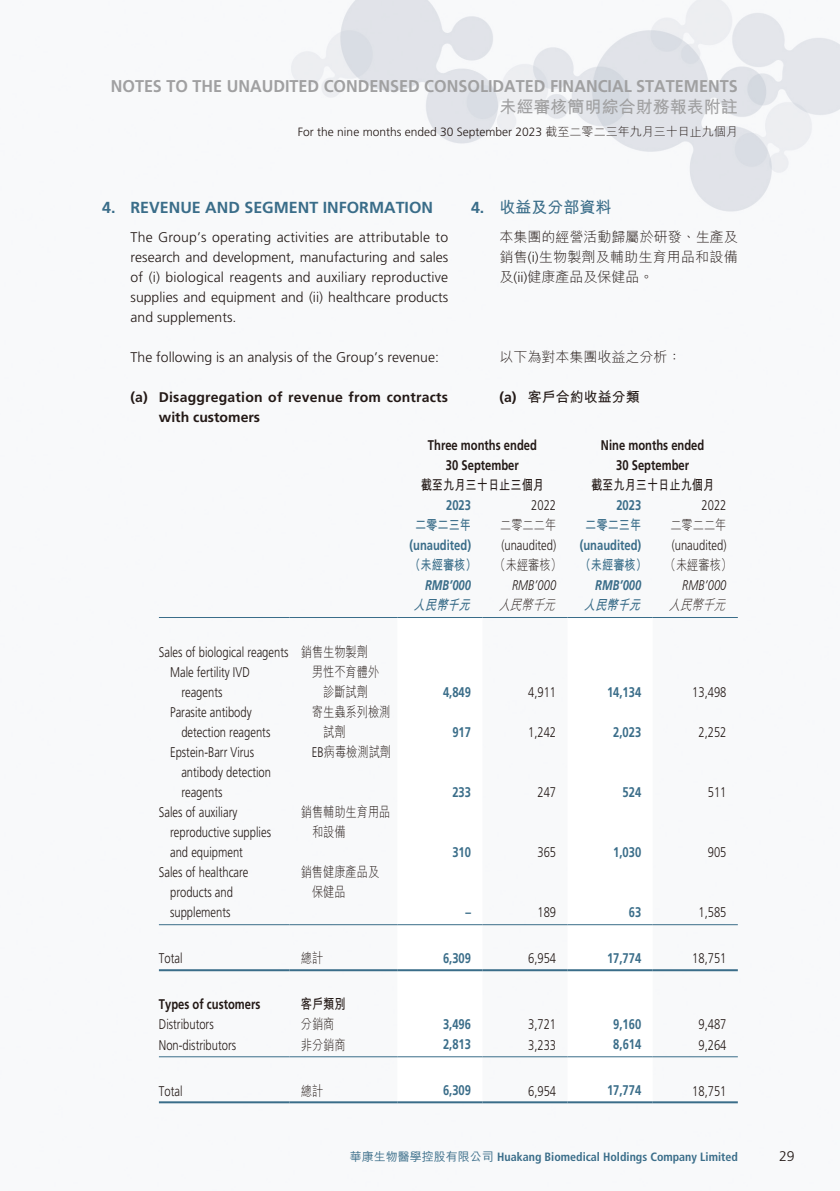
<style>
.page{position:relative;width:840px;height:1191px;background:#fff}
.page>*{position:absolute;margin:0;border:0;box-sizing:border-box;transform-origin:0 0}
.t1{font:700 17px "Frutiger LT Std";color:#a0a0a1;scale:.95 1}
.t2{font:700 17px "M Hei HK";color:#a0a0a1}
.t3{font:700 16px "Frutiger LT Std";color:#3a6d89}
.t4{font:700 16px "M Hei HK";color:#3a6d89}
.t5{font:300 14px/20px "Frutiger LT Std";color:#231916;scale:.8 1}
.t6{font:300 14px/20px "Frutiger LT Std";color:#231916;text-align:justify}
.t7{font:700 14px "Frutiger LT Std";color:#3a6d89;scale:.8 1}
.t8{font:300 14px/20px "M Hei HK";color:#231916;scale:.8 1}
.t9{font:700 14px/20px "Frutiger LT Std";color:#231916;text-align:center;scale:.8 1}
.t10{font:300 14px/20px "M Hei HK";color:#231916;text-align:justify}
.t11{font:700 14px/20px "Frutiger LT Std";color:#231916}
.t12{font:700 14px "M Hei HK";color:#231916;scale:.8 1}
.t13{font:700 14px "M Hei HK";color:#3a6d89;scale:.8 1}
.t14{font:italic 700 14px "Frutiger LT Std";color:#3a6d89;scale:.8 1}
.t15{font:italic 300 14px "Frutiger LT Std";color:#231916;scale:.8 1}
.t16{font:700 14px "M Hei HK";color:#231916}
.t17{font:italic 700 14px "M Hei HK";color:#3a6d89;scale:.8 1}
.t18{font:italic 300 14px "M Hei HK";color:#231916;scale:.8 1}
.t19{font:300 12px "Frutiger LT Std";color:#231916}
.t20{font:700 condensed 12px "Frutiger LT Std";color:#3a6d89}
.s1{font-family:"M Hei HK"}
.s2{font-family:"Frutiger LT Std"}
.s3{font-family:"M Hei HK";font-weight:500;font-stretch:normal}
</style>
<div class="page">
<img style="left:158px;top:0;width:681px;height:1104px">
<svg style="left:397px;top:618px;width:255px;height:483px"></svg>
<hr style="left:159px;top:617px;width:130px;height:1px;background:#3a6d89">
<hr style="left:289px;top:617px;width:108px;height:1px;background:#3a6d89">
<hr style="left:397px;top:617px;width:85px;height:1px;background:#3a6d89">
<hr style="left:482px;top:617px;width:85px;height:1px;background:#3a6d89">
<hr style="left:567px;top:617px;width:85px;height:1px;background:#3a6d89">
<hr style="left:652px;top:617px;width:85px;height:1px;background:#3a6d89">
<hr style="left:159px;top:924px;width:130px;height:1px;background:#3a6d89">
<hr style="left:289px;top:924px;width:108px;height:1px;background:#3a6d89">
<hr style="left:397px;top:924px;width:85px;height:1px;background:#3a6d89">
<hr style="left:482px;top:924px;width:85px;height:1px;background:#3a6d89">
<hr style="left:567px;top:924px;width:85px;height:1px;background:#3a6d89">
<hr style="left:652px;top:924px;width:85px;height:1px;background:#3a6d89">
<hr style="left:159px;top:969px;width:130px;height:2px;background:#3a6d89">
<hr style="left:289px;top:969px;width:108px;height:2px;background:#3a6d89">
<hr style="left:397px;top:969px;width:85px;height:2px;background:#3a6d89">
<hr style="left:482px;top:969px;width:85px;height:2px;background:#3a6d89">
<hr style="left:567px;top:969px;width:85px;height:2px;background:#3a6d89">
<hr style="left:652px;top:969px;width:85px;height:2px;background:#3a6d89">
<hr style="left:159px;top:1056px;width:130px;height:1px;background:#3a6d89">
<hr style="left:289px;top:1056px;width:108px;height:1px;background:#3a6d89">
<hr style="left:397px;top:1056px;width:85px;height:1px;background:#3a6d89">
<hr style="left:482px;top:1056px;width:85px;height:1px;background:#3a6d89">
<hr style="left:567px;top:1056px;width:85px;height:1px;background:#3a6d89">
<hr style="left:652px;top:1056px;width:85px;height:1px;background:#3a6d89">
<hr style="left:159px;top:1101px;width:130px;height:2px;background:#3a6d89">
<hr style="left:289px;top:1101px;width:108px;height:2px;background:#3a6d89">
<hr style="left:397px;top:1101px;width:85px;height:2px;background:#3a6d89">
<hr style="left:482px;top:1101px;width:85px;height:2px;background:#3a6d89">
<hr style="left:567px;top:1101px;width:85px;height:2px;background:#3a6d89">
<hr style="left:652px;top:1101px;width:85px;height:2px;background:#3a6d89">
<p class="t1" style="left:111px;top:76px;width:661px">NOTES TO THE UNAUDITED CONDENSED CONSOLIDATED FINANCIAL STATEMENTS</p>
<p class="t2" style="left:499px;top:94px;width:239px">未經審核簡明綜合財務報表附註</p>
<p class="t19" style="left:298px;top:125px;width:441px">For the nine months ended 30 September 2023 <span class="s1">截至二零二三年九月三十日止九個月</span></p>
<p class="t4" style="left:471px;top:195px;width:142px"><span class="s2">4.</span> 收益及分部資料</p>
<p class="t10" style="left:499px;top:226px;width:240px">本集團的經營活動歸屬於研發、生產及銷售<span class="s2">(i)</span>生物製劑及輔助生育用品和設備及<span class="s2">(ii)</span>健康產品及保健品。</p>
<p class="t3" style="left:102px;top:198px;width:332px">4. REVENUE AND SEGMENT INFORMATION</p>
<p class="t6" style="left:130px;top:227px;width:319px">The Group’s operating activities are attributable to research and development, manufacturing and sales of (i) biological reagents and auxiliary reproductive supplies and equipment and (ii) healthcare products and supplements.</p>
<p class="t6" style="left:130px;top:347px;width:310px">The following is an analysis of the Group’s revenue:</p>
<p class="t11" style="left:159px;top:387px;width:290px;text-indent:-28px">(a) Disaggregation of revenue from contracts with customers</p>
<p class="t9" style="left:427px;top:435px;width:138px">Three months ended<br>30 September</p>
<p class="t9" style="left:600px;top:435px;width:131px">Nine months ended<br>30 September</p>
<p class="t12" style="left:420px;top:475px;width:156px">截至九月三十日止三個月</p>
<p class="t12" style="left:590px;top:475px;width:156px">截至九月三十日止九個月</p>
<p class="t7" style="left:446px;top:496px;width:33px">2023</p>
<p class="t5" style="left:531px;top:495px;width:33px">2022</p>
<p class="t7" style="left:616px;top:496px;width:33px">2023</p>
<p class="t5" style="left:701px;top:495px;width:33px">2022</p>
<p class="t13" style="left:415px;top:515px;width:71px">二零二三年</p>
<p class="t8" style="left:500px;top:515px;width:71px">二零二二年</p>
<p class="t13" style="left:585px;top:515px;width:71px">二零二三年</p>
<p class="t8" style="left:670px;top:515px;width:71px">二零二二年</p>
<p class="t7" style="left:409px;top:536px;width:78px">(unaudited)</p>
<p class="t5" style="left:501px;top:535px;width:70px">(unaudited)</p>
<p class="t7" style="left:579px;top:536px;width:78px">(unaudited)</p>
<p class="t5" style="left:671px;top:535px;width:70px">(unaudited)</p>
<p class="t13" style="left:409px;top:555px;width:86px">（未經審核）</p>
<p class="t8" style="left:494px;top:555px;width:86px">（未經審核）</p>
<p class="t13" style="left:579px;top:555px;width:86px">（未經審核）</p>
<p class="t8" style="left:664px;top:555px;width:86px">（未經審核）</p>
<p class="t14" style="left:425px;top:576px;width:59px">RMB’000</p>
<p class="t15" style="left:511px;top:577px;width:57px">RMB’000</p>
<p class="t14" style="left:595px;top:576px;width:59px">RMB’000</p>
<p class="t15" style="left:682px;top:577px;width:57px">RMB’000</p>
<p class="t17" style="left:413px;top:595px;width:78px">人民幣千元</p>
<p class="t18" style="left:498px;top:598px;width:76px">人民幣千元</p>
<p class="t17" style="left:583px;top:595px;width:78px">人民幣千元</p>
<p class="t18" style="left:668px;top:598px;width:76px">人民幣千元</p>
<p class="t5" style="left:159px;top:642px;width:263px">Sales of biological reagents <span class="s1">銷售生物製劑</span></p>
<p class="t5" style="left:170px;top:662px;width:101px">Male fertility IVD</p>
<p class="t5" style="left:181px;top:682px;width:53px">reagents</p>
<p class="t10" style="left:499px;top:346px;width:183px">以下為對本集團收益之分析：</p>
<p class="t16" style="left:499px;top:386px;width:142px"><span class="s2">(a)</span> 客戶合約收益分類</p>
<p class="t8" style="left:312px;top:662px;width:85px;text-align:center">男性不育體外診斷試劑</p>
<p class="t7" style="left:443px;top:683px;width:37px">4,849</p>
<p class="t5" style="left:528px;top:682px;width:37px">4,911</p>
<p class="t7" style="left:606px;top:683px;width:44px">14,134</p>
<p class="t5" style="left:691px;top:682px;width:44px">13,498</p>
<p class="t5" style="left:181px;top:702px;width:113px;text-indent:-11px">Parasite antibody detection reagents</p>
<p class="t8" style="left:323px;top:702px;width:85px;text-indent:-11px">寄生蟲系列檢測試劑</p>
<p class="t5" style="left:181px;top:742px;width:114px;text-indent:-11px">Epstein-Barr Virus antibody detection reagents</p>
<p class="t8" style="left:312px;top:742px;width:100px"><span class="s2">EB</span>病毒檢測試劑</p>
<p class="t5" style="left:170px;top:802px;width:128px;text-indent:-11px">Sales of auxiliary reproductive supplies and equipment</p>
<p class="t8" style="left:312px;top:802px;width:99px;text-indent:-11px">銷售輔助生育用品和設備</p>
<p class="t5" style="left:159px;top:862px;width:114px;text-align:center">Sales of healthcare products and supplements</p>
<p class="t8" style="left:312px;top:862px;width:85px;text-indent:-11px">銷售健康產品及保健品</p>
<p class="t7" style="left:452px;top:723px;width:25px">917</p>
<p class="t5" style="left:528px;top:722px;width:37px">1,242</p>
<p class="t7" style="left:613px;top:723px;width:37px">2,023</p>
<p class="t5" style="left:698px;top:722px;width:37px">2,252</p>
<p class="t7" style="left:452px;top:783px;width:25px">233</p>
<p class="t5" style="left:537px;top:782px;width:25px">247</p>
<p class="t7" style="left:622px;top:783px;width:25px">524</p>
<p class="t5" style="left:707px;top:782px;width:25px">511</p>
<p class="t7" style="left:452px;top:843px;width:25px">310</p>
<p class="t5" style="left:537px;top:842px;width:25px">365</p>
<p class="t7" style="left:613px;top:843px;width:37px">1,030</p>
<p class="t5" style="left:707px;top:842px;width:25px">905</p>
<p class="t7" style="left:465px;top:903px;width:8px">–</p>
<p class="t5" style="left:537px;top:902px;width:25px">189</p>
<p class="t7" style="left:628px;top:903px;width:17px">63</p>
<p class="t5" style="left:698px;top:902px;width:37px">1,585</p>
<p class="t5" style="left:159px;top:948px;width:31px">Total</p>
<p class="t8" style="left:300px;top:948px;width:29px">總計</p>
<p class="t7" style="left:443px;top:949px;width:37px">6,309</p>
<p class="t5" style="left:528px;top:948px;width:37px">6,954</p>
<p class="t7" style="left:606px;top:949px;width:44px">17,774</p>
<p class="t5" style="left:691px;top:948px;width:44px">18,751</p>
<p class="t9" style="left:159px;top:994px;width:128px">Types of customers</p>
<p class="t12" style="left:300px;top:994px;width:58px">客戶類別</p>
<p class="t5" style="left:159px;top:1014px;width:70px">Distributors</p>
<p class="t8" style="left:300px;top:1014px;width:44px">分銷商</p>
<p class="t7" style="left:443px;top:1015px;width:37px">3,496</p>
<p class="t5" style="left:528px;top:1014px;width:37px">3,721</p>
<p class="t7" style="left:613px;top:1015px;width:37px">9,160</p>
<p class="t5" style="left:698px;top:1014px;width:37px">9,487</p>
<p class="t5" style="left:159px;top:1034px;width:98px">Non-distributors</p>
<p class="t8" style="left:300px;top:1034px;width:58px">非分銷商</p>
<p class="t7" style="left:443px;top:1035px;width:37px">2,813</p>
<p class="t5" style="left:528px;top:1034px;width:37px">3,233</p>
<p class="t7" style="left:613px;top:1035px;width:37px">8,614</p>
<p class="t5" style="left:698px;top:1034px;width:37px">9,264</p>
<p class="t5" style="left:159px;top:1080px;width:31px">Total</p>
<p class="t8" style="left:300px;top:1080px;width:29px">總計</p>
<p class="t7" style="left:443px;top:1081px;width:37px">6,309</p>
<p class="t5" style="left:528px;top:1080px;width:37px">6,954</p>
<p class="t7" style="left:606px;top:1081px;width:44px">17,774</p>
<p class="t5" style="left:691px;top:1080px;width:44px">18,751</p>
<p class="t20" style="left:349px;top:1149px;width:389px"><span class="s3">華康生物醫學控股有限公司</span> Huakang Biomedical Holdings Company Limited</p>
<p class="t6" style="left:778px;top:1146px;width:17px">29</p>
</div>
